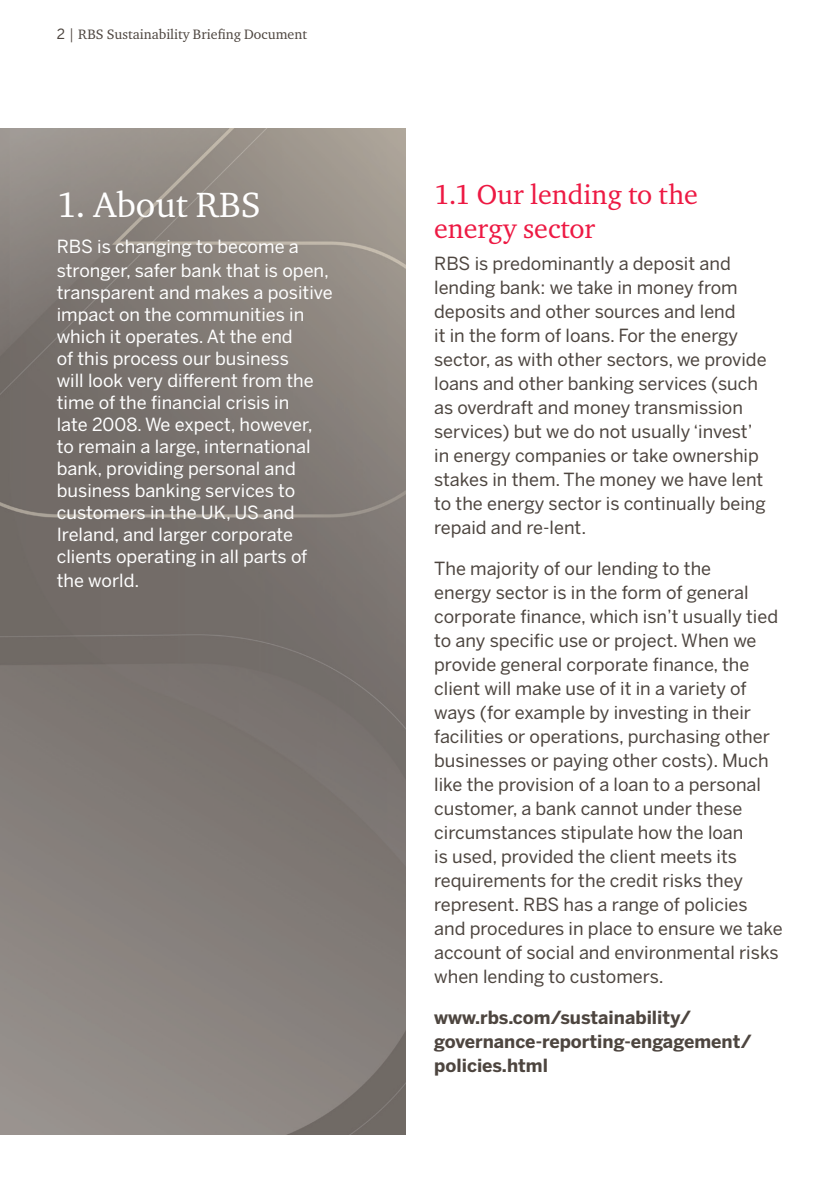
<style>
.page{position:relative;width:840px;height:1191px;background:#fff}
.page>*{position:absolute;margin:0;border:0;box-sizing:border-box;transform-origin:0 0}
.Main_Title{font:36px "Charter ITC";color:#fff}
.t1{font:28px/33.6px "Charter ITC";color:#ed1943}
.Body_Copy{font:18px/24px "Benton Sans";color:#4d453f}
.White_body_text{font:18px/22px "Benton Sans";color:#fff}
.t2{font:700 18px/24px "Benton Sans";color:#4d453f}
.t3{font:14px "Charter ITC";color:#4d453f}
.s1{font-family:"Benton Sans"}
</style>
<div class="page">
<img style="left:0;top:128px;width:405px;height:1006px">
<p class="t3" style="left:57px;top:25px;width:252px"><span class="s1">2</span> | RBS Sustainability Briefing Document</p>
<p class="Main_Title" style="left:57px;top:182px;width:206px">1. About RBS</p>
<p class="White_body_text" style="left:57px;top:234px;width:274px;line-height:24px">RBS is changing to become a stronger, safer bank that is open,</p>
<p class="White_body_text" style="left:57px;top:281px;width:277px">transparent and makes a positive impact on the communities in which it operates. At the end<br>of this process our business<br>will look very different from the time of the financial crisis in<br>late 2008. We expect, however, to remain a large, international bank, providing personal and business banking services to customers in the UK, US and<br>Ireland, and larger corporate clients operating in all parts of</p>
<p class="White_body_text" style="left:57px;top:569px;width:84px">the world.</p>
<p class="t1" style="left:434px;top:177px;width:265px">1.1 Our lending to the energy sector</p>
<p class="Body_Copy" style="left:434px;top:251px;width:334px">RBS is predominantly a deposit and lending bank: we take in money from deposits and other sources and lend<br>it in the form of loans. For the energy sector, as with other sectors, we provide loans and other banking services (such as overdraft and money transmission services) but we do not usually ‘invest’ in energy companies or take ownership stakes in them. The money we have lent to the energy sector is continually being repaid and re-lent.</p>
<p class="Body_Copy" style="left:434px;top:556px;width:350px">The majority of our lending to the<br>energy sector is in the form of general corporate finance, which isn’t usually tied to any specific use or project. When we provide general corporate finance, the client will make use of it in a variety of ways (for example by investing in their facilities or operations, purchasing other businesses or paying other costs). Much like the provision of a loan to a personal customer, a bank cannot under these circumstances stipulate how the loan<br>is used, provided the client meets its requirements for the credit risks they represent. RBS has a range of policies and procedures in place to ensure we take account of social and environmental risks when lending to customers.</p>
<p class="t2" style="left:434px;top:1005px;width:319px">www.rbs.com/sustainability/ governance-reporting-engagement/ policies.html</p>
</div>
